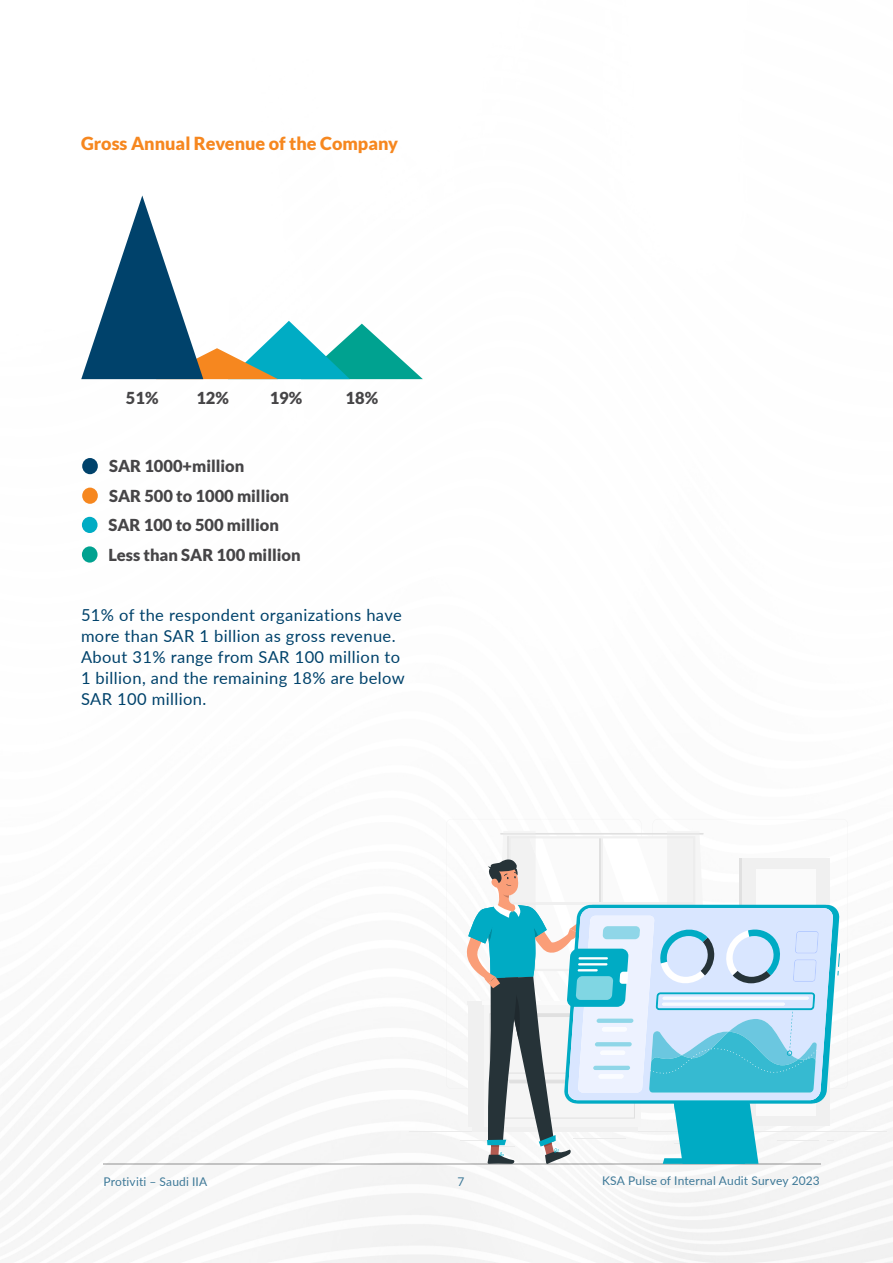
<style>
.page{position:relative;width:893px;height:1263px;background:#fff}
.page>*{position:absolute;margin:0;border:0;box-sizing:border-box;transform-origin:0 0}
.t1{font:900 18px "Lato";color:#f6871f}
.t2{font:16.5px/21px "Lato";letter-spacing:.025em;color:#00426b}
.t3{font:900 16.5px "Lato";color:#464547}
.t4{font:12px "Lato";letter-spacing:.015em;color:#3e7998}
</style>
<div class="page">
<hr style="left:103px;top:1163px;width:717px;height:2px;background:#000">
<svg style="left:81px;top:195px;width:342px;height:184px"></svg>
<div style="left:82px;top:458px;width:16px;height:16px;background:#00426b;border-radius:50%"></div>
<div style="left:82px;top:517px;width:16px;height:16px;background:#00acc4;border-radius:50%"></div>
<div style="left:82px;top:488px;width:16px;height:16px;background:#f6871f;border-radius:50%"></div>
<div style="left:82px;top:546px;width:16px;height:17px;background:#00a290;border-radius:50%"></div>
<hr style="left:410px;top:1131px;width:477px;height:1px;background:#ebebeb">
<hr style="left:460px;top:1140px;width:31px;height:1px;background:#ebebeb">
<div style="left:742px;top:859px;width:87px;height:267px;background:#f0f0f0"></div>
<svg style="left:833px;top:919px;width:7px;height:99px"></svg>
<svg style="left:819px;top:908px;width:14px;height:192px;background:#98d5eb"></svg>
<svg style="left:467px;top:831px;width:352px;height:333px"></svg>
<hr style="left:663px;top:997px;width:146px;height:2px;background:#f7faff">
<hr style="left:662px;top:1003px;width:123px;height:2px;background:#f7faff">
<p class="t1" style="left:81px;top:132px;width:319px">Gross Annual Revenue of the Company</p>
<p class="t3" style="left:126px;top:388px;width:34px">51%</p>
<p class="t3" style="left:196px;top:388px;width:34px">12%</p>
<p class="t3" style="left:270px;top:388px;width:34px">19%</p>
<p class="t3" style="left:346px;top:388px;width:34px">18%</p>
<p class="t3" style="left:109px;top:457px;width:137px">SAR 1000+million</p>
<p class="t3" style="left:109px;top:486px;width:182px">SAR 500 to 1000 million</p>
<p class="t3" style="left:109px;top:516px;width:172px">SAR 100 to 500 million</p>
<p class="t3" style="left:109px;top:545px;width:194px">Less than SAR 100 million</p>
<p class="t2" style="left:81px;top:604px;width:325px">51% of the respondent organizations have more than SAR 1 billion as gross revenue.<br>About 31% range from SAR 100 million to 1 billion, and the remaining 18% are below SAR 100 million.</p>
<p class="t4" style="left:103px;top:1172px;width:105px">Protiviti – Saudi IIA</p>
<p class="t4" style="left:458px;top:1173px;width:8px">7</p>
<p class="t4" style="left:602px;top:1172px;width:219px">KSA Pulse of Internal Audit Survey 2023</p>
</div>
